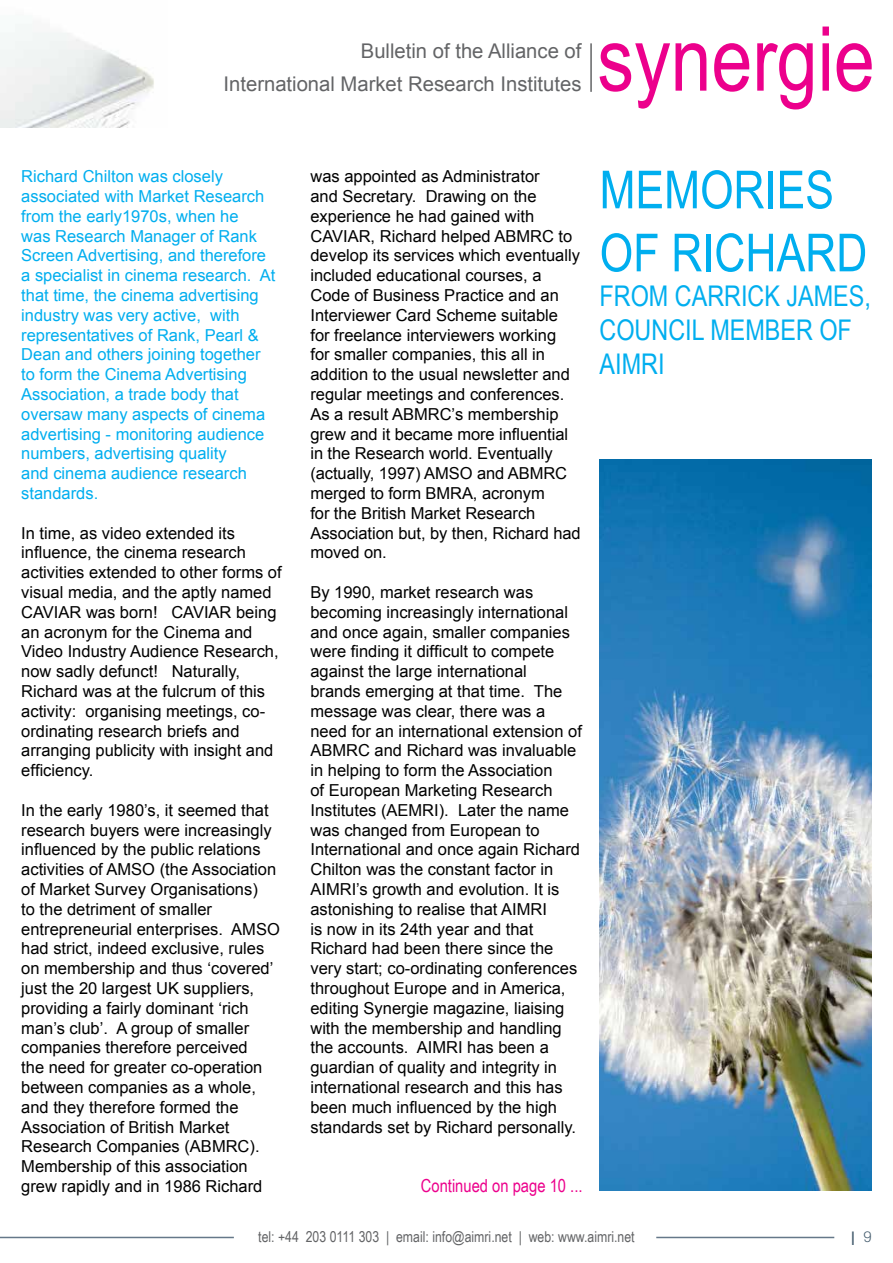
<style>
.page{position:relative;width:893px;height:1263px;background:#fff}
.page>*{position:absolute;margin:0;border:0;box-sizing:border-box;transform-origin:0 0}
.t1{font:52.5px/63px "Arial Narrow";color:#00aeef}
.t2{font:28.5px/34.2px "Arial Narrow";color:#00aeef}
.t3{font:20.25px/32.8px "Arial";color:#636466;text-align:right}
.t4{font:18px "Arial Narrow";color:#ec008c}
.t5{font:16.5px/19.8px "Arial";color:#000}
.t6{font:16.5px/19.8px "Arial";color:#00aeef}
.t7{font:15px "Arial Narrow";color:#636466}
.t8{font:15px "Replica Pro";color:#425a6c}
.s1{font-weight:300}
</style>
<div class="page">
<hr style="left:0;top:1237px;width:234px;height:1px;background:#657889">
<hr style="left:656px;top:1237px;width:178px;height:1px;background:#657889">
<svg style="left:600px;top:27px;width:272px;height:82px"></svg>
<hr style="left:590px;top:43px;width:2px;height:49px;background:#636466">
<img style="left:600px;top:460px;width:272px;height:730px">
<img style="left:0;top:24px;width:154px;height:104px">
<p class="t3" style="left:224px;top:35px;width:359px">Bulletin of the Alliance of<br>International Market Research Institutes</p>
<p class="t6" style="left:21px;top:166px;width:256px">Richard Chilton was closely associated with Market Research from the early1970s, when he<br>was Research Manager of Rank<br>Screen Advertising, and therefore a specialist in cinema research. At that time, the cinema advertising industry was very active, with representatives of Rank, Pearl &amp;<br>Dean and others joining together to form the Cinema Advertising<br>Association, a trade body that oversaw many aspects of cinema advertising - monitoring audience numbers, advertising quality<br>and cinema audience research standards.</p>
<p class="t5" style="left:21px;top:523px;width:262px">In time, as video extended its influence, the cinema research activities extended to other forms of visual media, and the aptly named<br>CAVIAR was born! CAVIAR being an acronym for the Cinema and<br>Video Industry Audience Research, now sadly defunct! Naturally,<br>Richard was at the fulcrum of this activity: organising meetings, co&shy;ordinating research briefs and arranging publicity with insight and efficiency.</p>
<p class="t5" style="left:21px;top:800px;width:260px">In the early 1980’s, it seemed that research buyers were increasingly influenced by the public relations activities of AMSO (the Association of Market Survey Organisations)<br>to the detriment of smaller entrepreneurial enterprises. AMSO had strict, indeed exclusive, rules on membership and thus ‘covered’ just the 20 largest UK suppliers, providing a fairly dominant ‘rich man’s club’. A group of smaller companies therefore perceived<br>the need for greater co-operation between companies as a whole, and they therefore formed the<br>Association of British Market<br>Research Companies (ABMRC).<br>Membership of this association grew rapidly and in 1986 Richard</p>
<p class="t5" style="left:310px;top:166px;width:272px">was appointed as Administrator<br>and Secretary. Drawing on the experience he had gained with<br>CAVIAR, Richard helped ABMRC to develop its services which eventually included educational courses, a<br>Code of Business Practice and an<br>Interviewer Card Scheme suitable for freelance interviewers working<br>for smaller companies, this all in addition to the usual newsletter and regular meetings and conferences.<br>As a result ABMRC’s membership grew and it became more influential in the Research world. Eventually (actually, 1997) AMSO and ABMRC merged to form BMRA, acronym<br>for the British Market Research<br>Association but, by then, Richard had moved on.</p>
<p class="t5" style="left:310px;top:582px;width:273px">By 1990, market research was becoming increasingly international and once again, smaller companies were finding it difficult to compete against the large international<br>brands emerging at that time. The message was clear, there was a need for an international extension of ABMRC and Richard was invaluable in helping to form the Association<br>of European Marketing Research Institutes (AEMRI). Later the name was changed from European to International and once again Richard Chilton was the constant factor in AIMRI’s growth and evolution. It is astonishing to realise that AIMRI<br>is now in its 24th year and that Richard had been there since the very start; co-ordinating conferences throughout Europe and in America, editing Synergie magazine, liaising with the membership and handling the accounts. AIMRI has been a guardian of quality and integrity in international research and this has been much influenced by the high standards set by Richard personally.</p>
<h1 class="t1" style="left:600px;top:156px;width:269px">MEMORIES<br>OF RICHARD</h1>
<h2 class="t2" style="left:600px;top:277px;width:273px">FROM CARRICK JAMES,<br>COUNCIL MEMBER OF<br>AIMRI</h2>
<p class="t4" style="left:421px;top:1172px;width:163px">Continued on page 10 ...</p>
<p class="t7" style="left:258px;top:1225px;width:378px">tel: +44 203 0111 303 | email: info@aimri.net | web: www.aimri.net</p>
<p class="t8" style="left:850px;top:1228px;width:23px">| <span class="s1">9</span></p>
</div>
